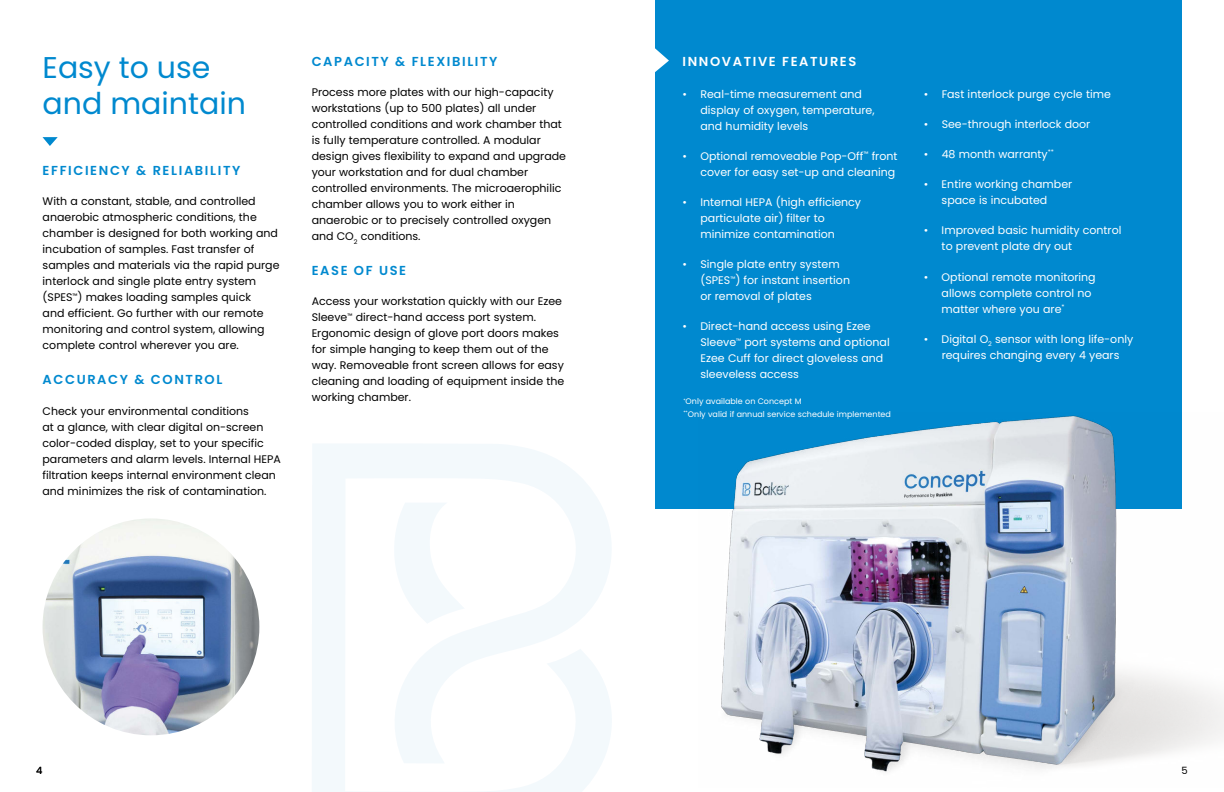
<style>
.page{position:relative;width:1224px;height:792px;background:#fff}
.page>*{position:absolute;margin:0;border:0;box-sizing:border-box;transform-origin:0 0}
.t1{font:30px/36px "Poppins";color:#0089cf}
.t2{font:600 13px "Poppins";letter-spacing:.125em;color:#0089cf}
.t3{font:600 13px "Poppins";letter-spacing:.125em;color:#fff}
.t4{font:11px/16px "Poppins";color:#000}
.t5{font:11px/16px "Poppins";color:#fff}
.t6{font:10px "Poppins";color:#000}
.t7{font:8px/12.5px "Poppins";color:#fff}
</style>
<div class="page">
<div style="left:655px;top:0;width:526px;height:509px;background:#0089cf"></div>
<svg style="left:43px;top:137px;width:15px;height:9px"></svg>
<svg style="left:655px;top:48px;width:14px;height:24px"></svg>
<img style="left:43px;top:518px;width:216px;height:217px;border-radius:108px">
<svg style="left:312px;top:444px;width:300px;height:348px"></svg>
<img style="left:721px;top:413px;width:503px;height:360px">
<h1 class="t1" style="left:43px;top:50px;width:205px">Easy to use and maintain</h1>
<p class="t2" style="left:43px;top:163px;width:199px">EFFICIENCY &amp; RELIABILITY</p>
<p class="t4" style="left:43px;top:194px;width:238px">With a constant, stable, and controlled anaerobic atmospheric conditions, the chamber is designed for both working and incubation of samples. Fast transfer of samples and materials via the rapid purge interlock and single plate entry system (SPES<sup>™</sup>) makes loading samples quick<br>and efficient. Go further with our remote monitoring and control system, allowing complete control wherever you are.</p>
<p class="t2" style="left:43px;top:372px;width:181px">ACCURACY &amp; CONTROL</p>
<p class="t4" style="left:43px;top:403px;width:240px">Check your environmental conditions<br>at a glance, with clear digital on-screen color-coded display, set to your specific parameters and alarm levels. Internal HEPA filtration keeps internal environment clean and minimizes the risk of contamination.</p>
<p class="t2" style="left:312px;top:53px;width:187px">CAPACITY &amp; FLEXIBILITY</p>
<p class="t4" style="left:312px;top:84px;width:256px">Process more plates with our high-capacity workstations (up to 500 plates) all under controlled conditions and work chamber that is fully temperature controlled. A modular design gives flexibility to expand and upgrade your workstation and for dual chamber controlled environments. The microaerophilic chamber allows you to work either in anaerobic or to precisely controlled oxygen and CO<sub>2</sub> conditions.</p>
<p class="t2" style="left:312px;top:263px;width:96px">EASE OF USE</p>
<p class="t4" style="left:312px;top:294px;width:254px">Access your workstation quickly with our Ezee Sleeve<sup>™</sup> direct-hand access port system.<br>Ergonomic design of glove port doors makes for simple hanging to keep them out of the way. Removeable front screen allows for easy cleaning and loading of equipment inside the working chamber.</p>
<p class="t6" style="left:36px;top:765px;width:8px">4</p>
<p class="t3" style="left:682px;top:53px;width:175px">INNOVATIVE FEATURES</p>
<p class="t5" style="left:700px;top:86px;width:176px;text-indent:-18px">• Real-time measurement and display of oxygen, temperature, and humidity levels</p>
<p class="t5" style="left:682px;top:148px;width:216px;text-align:right">• Optional removeable Pop-Off<sup>™</sup> front cover for easy set-up and cleaning</p>
<p class="t5" style="left:700px;top:194px;width:162px;text-indent:-18px">• Internal HEPA (high efficiency particulate air) filter to minimize contamination</p>
<p class="t5" style="left:700px;top:257px;width:151px;text-indent:-18px">• Single plate entry system (SPES<sup>™</sup>) for instant insertion or removal of plates</p>
<p class="t5" style="left:700px;top:319px;width:191px;text-indent:-18px">• Direct-hand access using Ezee<br>Sleeve<sup>™</sup> port systems and optional<br>Ezee Cuff for direct gloveless and sleeveless access</p>
<p class="t7" style="left:683px;top:395px;width:209px"><sup>*</sup>Only available on Concept M<br><sup>**</sup>Only valid if annual service schedule implemented</p>
<p class="t5" style="left:924px;top:86px;width:189px">• Fast interlock purge cycle time</p>
<p class="t5" style="left:924px;top:116px;width:168px">• See-through interlock door</p>
<p class="t5" style="left:924px;top:146px;width:132px">• 48 month warranty<sup>**</sup></p>
<p class="t5" style="left:942px;top:176px;width:132px;text-indent:-18px">• Entire working chamber space is incubated</p>
<p class="t5" style="left:942px;top:223px;width:181px;text-indent:-18px">• Improved basic humidity control to prevent plate dry out</p>
<p class="t5" style="left:942px;top:269px;width:156px;text-indent:-18px">• Optional remote monitoring allows complete control no matter where you are<sup>*</sup></p>
<p class="t5" style="left:924px;top:331px;width:211px;text-align:center">• Digital O<sub>2</sub> sensor with long life-only requires changing every 4 years</p>
<p class="t6" style="left:1181px;top:765px;width:8px">5</p>
</div>
